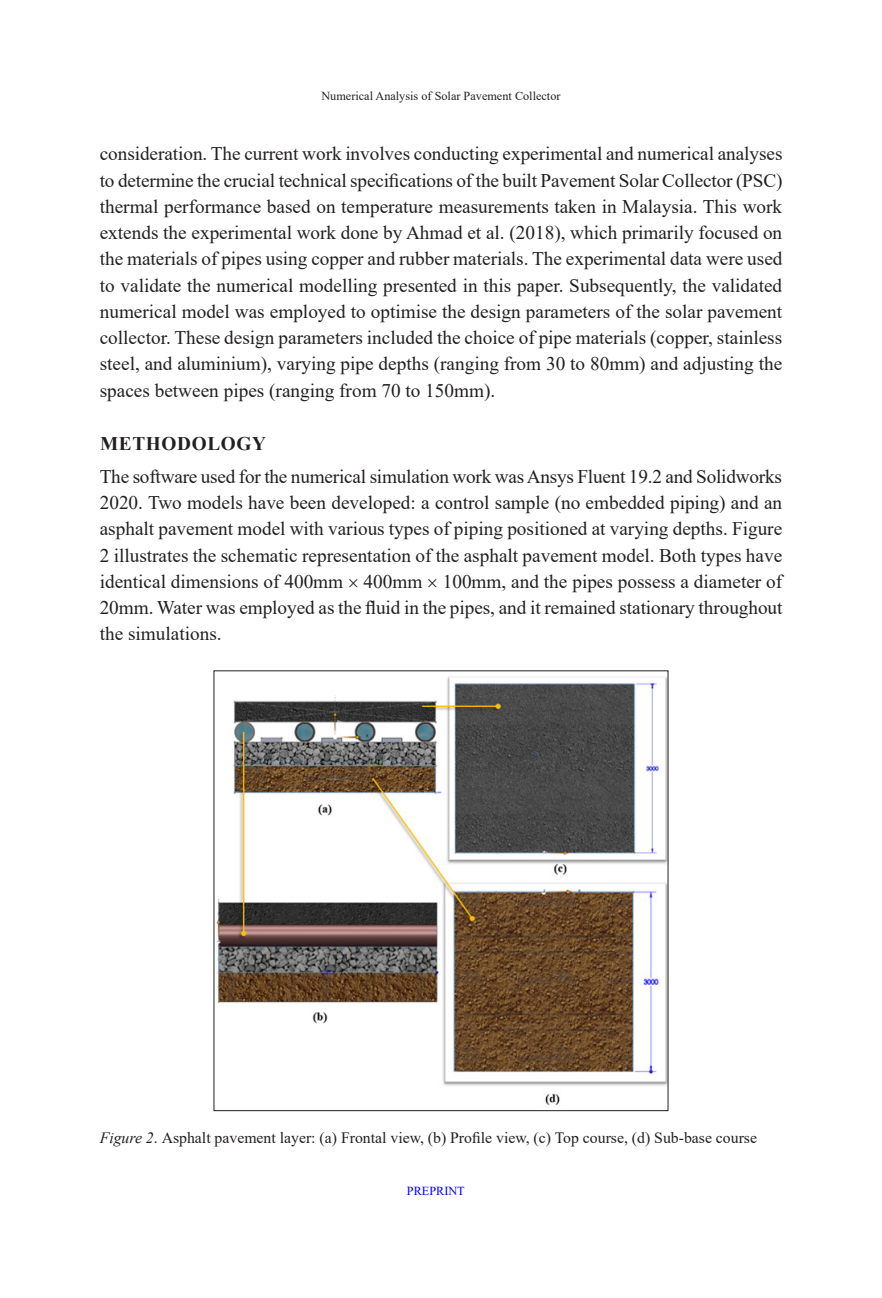
<style>
.page{position:relative;width:882px;height:1298px;background:#fff}
.page>*{position:absolute;margin:0;border:0;box-sizing:border-box;transform-origin:0 0}
.Body_Text{font:19.25px/26.2px "Times New Roman";color:#231f20;text-align:justify}
.First_para_body_text{font:19.25px/26.2px "Times New Roman";letter-spacing:-.005em;color:#231f20;text-align:justify}
.HEADING_FIRST{font:700 19.25px "Times New Roman";letter-spacing:.035em;color:#231f20}
.Caption_Figure{font:15.75px "Times New Roman";color:#231f20}
.t1{font:12.25px "Times New Roman";color:#231f20}
.t2{font:12.25px "Times New Roman";color:#00f}
.s1{font-style:italic}
</style>
<div class="page">
<img style="left:216px;top:676px;width:450px;height:429px">
<p class="t1" style="left:321px;top:87px;width:241px">Numerical Analysis of Solar Pavement Collector</p>
<p class="Body_Text" style="left:100px;top:140px;width:684px">consideration. The current work involves conducting experimental and numerical analyses to determine the crucial technical specifications of the built Pavement Solar Collector (PSC) thermal performance based on temperature measurements taken in Malaysia. This work extends the experimental work done by Ahmad et al. (2018), which primarily focused on the materials of pipes using copper and rubber materials. The experimental data were used to validate the numerical modelling presented in this paper. Subsequently, the validated numerical model was employed to optimise the design parameters of the solar pavement collector. These design parameters included the choice of pipe materials (copper, stainless steel, and aluminium), varying pipe depths (ranging from 30 to 80mm) and adjusting the spaces between pipes (ranging from 70 to 150mm).</p>
<p class="HEADING_FIRST" style="left:100px;top:430px;width:168px">METHODOLOGY</p>
<p class="First_para_body_text" style="left:100px;top:463px;width:684px">The software used for the numerical simulation work was Ansys Fluent 19.2 and Solidworks 2020. Two models have been developed: a control sample (no embedded piping) and an asphalt pavement model with various types of piping positioned at varying depths. Figure 2 illustrates the schematic representation of the asphalt pavement model. Both types have identical dimensions of 400mm 400mm 100mm, and the pipes possess a diameter of 20mm. Water was employed as the fluid in the pipes, and it remained stationary throughout the simulations.</p>
<p class="Caption_Figure" style="left:100px;top:1126px;width:659px"><span class="s1">Figure 2</span>. Asphalt pavement layer: (a) Frontal view, (b) Profile view, (c) Top course, (d) Sub-base course</p>
<p class="t2" style="left:407px;top:1182px;width:59px">PREPRINT</p>
</div>
